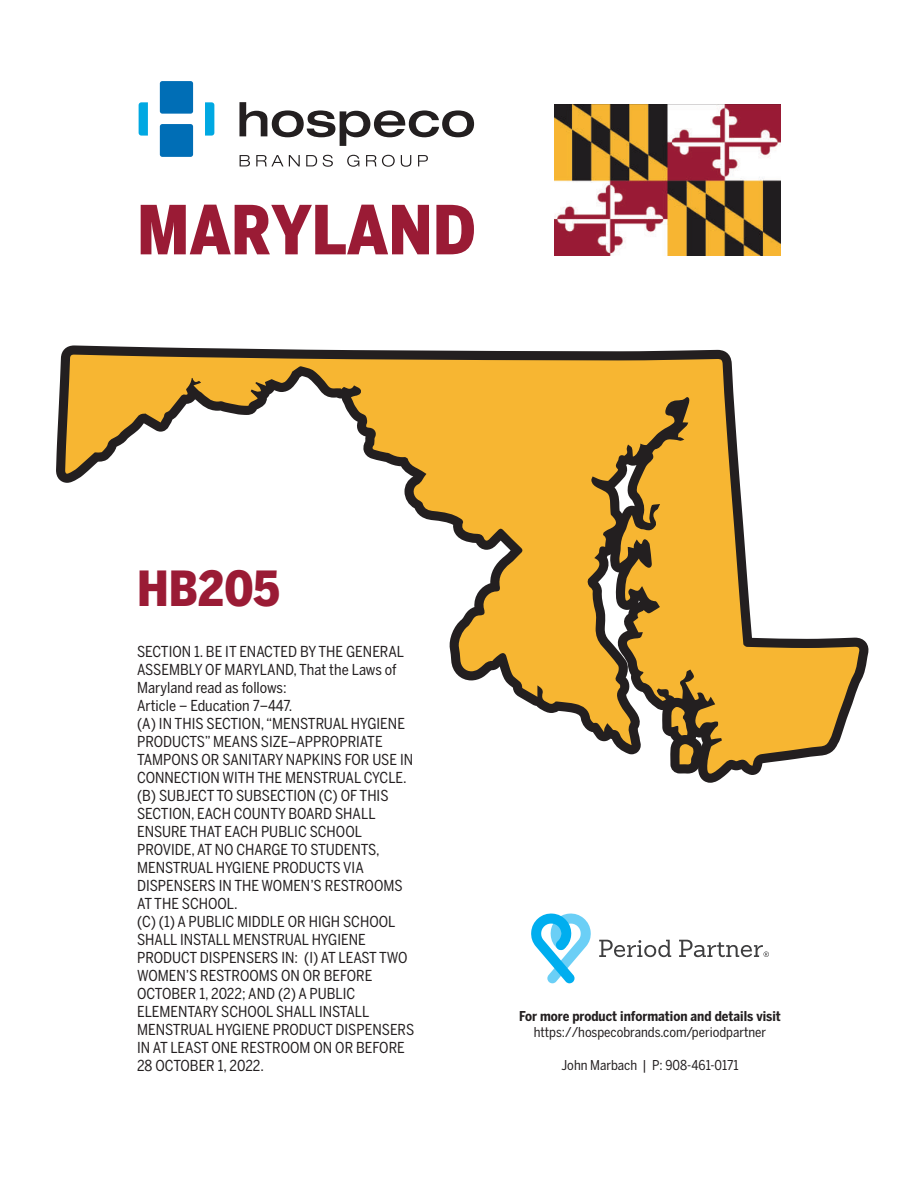
<style>
.page{position:relative;width:918px;height:1188px;background:#fff}
.page>*{position:absolute;margin:0;border:0;box-sizing:border-box;transform-origin:0 0}
.t1{font:900 condensed 66.9px "Benton Sans";color:#9a1b35}
.t2{font:900 condensed 48px "Benton Sans";color:#9a1b35}
.t3{font:15px/18px "Benton Sans Cond";color:#231f20}
.t4{font:13.5px "Benton Sans Cond";color:#231f20}
.t5{font:700 13.5px "Benton Sans Cond";color:#231f20}
</style>
<div class="page">
<svg style="left:56px;top:345px;width:813px;height:438px"></svg>
<svg style="left:662px;top:698px;width:41px;height:76px;background:#6f5e43"></svg>
<svg style="left:531px;top:913px;width:60px;height:70px"></svg>
<svg style="left:599px;top:940px;width:72px;height:17px"></svg>
<svg style="left:679px;top:940px;width:90px;height:17px"></svg>
<img style="left:554px;top:104px;width:227px;height:151px">
<svg style="left:239px;top:102px;width:235px;height:44px"></svg>
<svg style="left:240px;top:155px;width:10px;height:11px"></svg>
<svg style="left:256px;top:155px;width:44px;height:11px"></svg>
<svg style="left:306px;top:155px;width:11px;height:11px"></svg>
<svg style="left:323px;top:155px;width:10px;height:12px"></svg>
<svg style="left:347px;top:155px;width:12px;height:12px"></svg>
<svg style="left:366px;top:155px;width:29px;height:12px"></svg>
<svg style="left:401px;top:155px;width:10px;height:12px"></svg>
<svg style="left:418px;top:155px;width:10px;height:11px"></svg>
<svg style="left:205px;top:102px;width:9px;height:34px"></svg>
<svg style="left:139px;top:102px;width:9px;height:34px"></svg>
<div style="left:160px;top:81px;width:33px;height:33px;background:#006eb6;border-radius:2px"></div>
<div style="left:160px;top:124px;width:33px;height:33px;background:#006eb6;border-radius:3px"></div>
<h1 class="t1" style="left:137px;top:191px;width:340px">MARYLAND</h1>
<h2 class="t2" style="left:137px;top:561px;width:144px">HB205</h2>
<p class="t3" style="left:137px;top:642px;width:279px">SECTION 1. BE IT ENACTED BY THE GENERAL ASSEMBLY OF MARYLAND, That the Laws of Maryland read as follows:<br>Article – Education 7–447.<br>(A) IN THIS SECTION, “MENSTRUAL HYGIENE PRODUCTS” MEANS SIZE–APPROPRIATE TAMPONS OR SANITARY NAPKINS FOR USE IN CONNECTION WITH THE MENSTRUAL CYCLE. (B) SUBJECT TO SUBSECTION (C) OF THIS SECTION, EACH COUNTY BOARD SHALL ENSURE THAT EACH PUBLIC SCHOOL PROVIDE, AT NO CHARGE TO STUDENTS, MENSTRUAL HYGIENE PRODUCTS VIA DISPENSERS IN THE WOMEN’S RESTROOMS AT THE SCHOOL.<br>(C) (1) A PUBLIC MIDDLE OR HIGH SCHOOL SHALL INSTALL MENSTRUAL HYGIENE PRODUCT DISPENSERS IN: (I) AT LEAST TWO WOMEN’S RESTROOMS ON OR BEFORE OCTOBER 1, 2022; AND (2) A PUBLIC ELEMENTARY SCHOOL SHALL INSTALL MENSTRUAL HYGIENE PRODUCT DISPENSERS IN AT LEAST ONE RESTROOM ON OR BEFORE 28 OCTOBER 1, 2022.</p>
<p class="t5" style="left:519px;top:1008px;width:263px">For more product information and details visit</p>
<p class="t4" style="left:534px;top:1024px;width:234px">https://hospecobrands.com/periodpartner</p>
<p class="t4" style="left:562px;top:1057px;width:179px">John Marbach | P: 908-461-0171</p>
</div>
